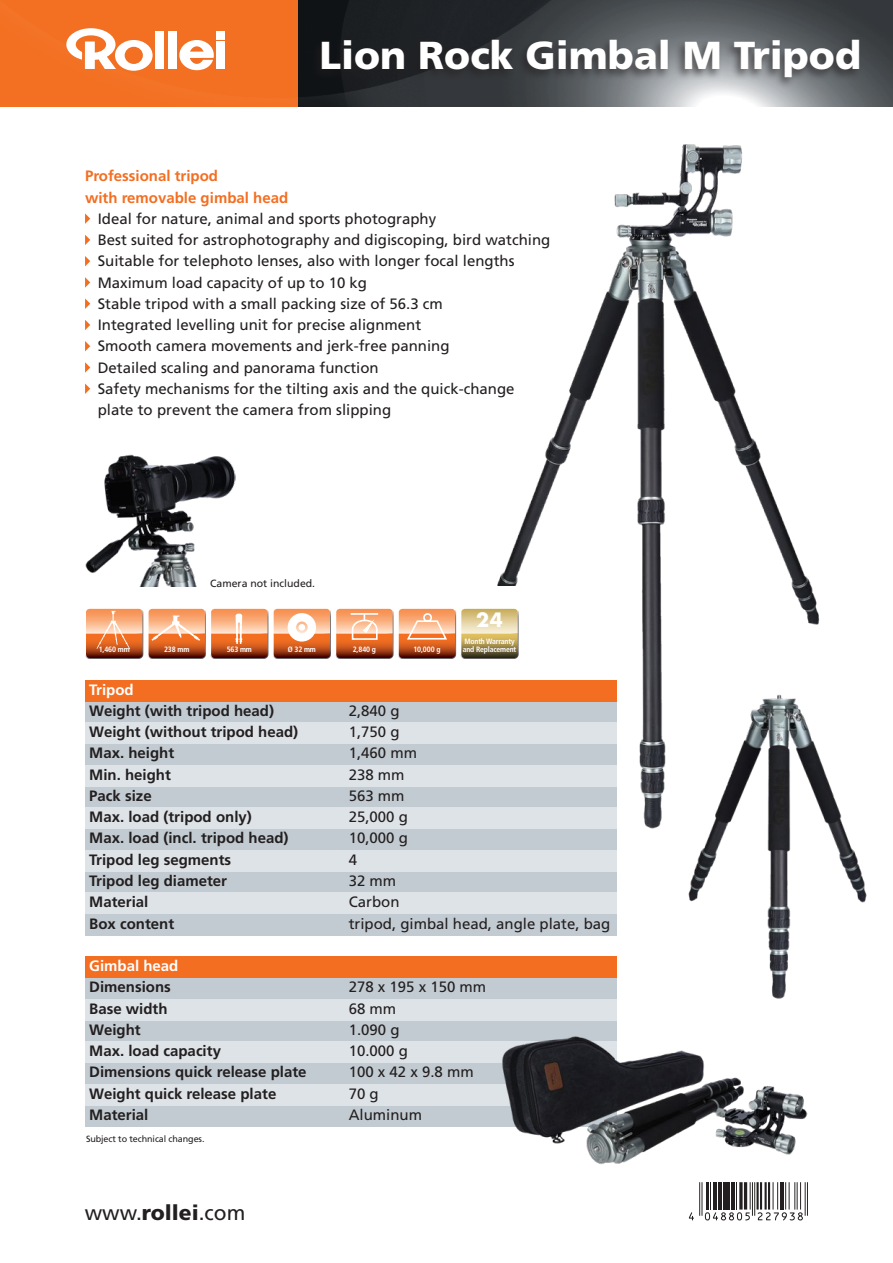
<style>
.page{position:relative;width:893px;height:1263px;background:#fff}
.page>*{position:absolute;margin:0;border:0;box-sizing:border-box;transform-origin:0 0}
.t1{font:900 39px "Frutiger LT";color:#fff}
.t2{font:21px "Frutiger LT";color:#231f20}
.t3{font:700 19.2px "Futura";color:#fff}
.t4{font:15px/21.3px "Frutiger LT";color:#231f20}
.t5{font:700 15px "Frutiger LT";color:#231f20}
.t6{font:700 15px "Frutiger LT";color:#f36e21}
.t7{font:700 15px "Frutiger LT";color:#fff}
.t8{font:10.5px "Frutiger LT";color:#231f20}
.t9{font:9px "Frutiger LT";letter-spacing:-.01em;color:#231f20}
.t10{font:700 condensed 7.65px "Frutiger LT";letter-spacing:-.02em;color:#fff}
.s1{font-weight:900}
</style>
<div class="page">
<img style="left:298px;top:0;width:595px;height:106px">
<div style="left:0;top:0;width:298px;height:106px;background:#f36f21"></div>
<svg style="left:179px;top:40px;width:35px;height:30px"></svg>
<div style="left:155px;top:32px;width:9px;height:37px;background:#fff"></div>
<div style="left:168px;top:32px;width:8px;height:37px;background:#fff"></div>
<div style="left:216px;top:32px;width:9px;height:8px;background:#fff"></div>
<div style="left:216px;top:41px;width:9px;height:28px;background:#fff"></div>
<svg style="left:66px;top:28px;width:87px;height:43px"></svg>
<div style="left:311px;top:37px;width:550px;height:52px;background:#231f20;opacity:.6"></div>
<hr style="left:701px;top:1182px;width:1px;height:34px;background:#231f20">
<hr style="left:699px;top:1182px;width:1px;height:34px;background:#231f20">
<hr style="left:754px;top:1182px;width:1px;height:34px;background:#231f20">
<hr style="left:752px;top:1182px;width:1px;height:34px;background:#231f20">
<hr style="left:756px;top:1182px;width:3px;height:27px;background:#231f20">
<hr style="left:807px;top:1182px;width:1px;height:34px;background:#231f20">
<hr style="left:805px;top:1182px;width:1px;height:34px;background:#231f20">
<svg style="left:689px;top:1212px;width:5px;height:8px"></svg>
<svg style="left:705px;top:1182px;width:46px;height:38px"></svg>
<svg style="left:758px;top:1182px;width:45px;height:38px"></svg>
<img style="left:85px;top:455px;width:151px;height:132px">
<svg style="left:85px;top:213px;width:5px;height:11px"></svg>
<svg style="left:85px;top:235px;width:5px;height:10px"></svg>
<svg style="left:85px;top:256px;width:5px;height:10px"></svg>
<svg style="left:85px;top:277px;width:5px;height:11px"></svg>
<svg style="left:85px;top:298px;width:5px;height:11px"></svg>
<svg style="left:85px;top:320px;width:5px;height:10px"></svg>
<svg style="left:85px;top:341px;width:5px;height:10px"></svg>
<svg style="left:85px;top:362px;width:5px;height:11px"></svg>
<svg style="left:85px;top:383px;width:5px;height:11px"></svg>
<div style="left:85px;top:871px;width:532px;height:22px;background:#c2cbd1"></div>
<div style="left:85px;top:914px;width:532px;height:21px;background:#c2cbd1"></div>
<div style="left:85px;top:829px;width:532px;height:21px;background:#c2cbd1"></div>
<div style="left:85px;top:1105px;width:532px;height:22px;background:#c2cbd1"></div>
<div style="left:85px;top:786px;width:532px;height:22px;background:#c2cbd1"></div>
<div style="left:85px;top:1063px;width:532px;height:21px;background:#c2cbd1"></div>
<div style="left:85px;top:744px;width:532px;height:21px;background:#c2cbd1"></div>
<div style="left:85px;top:1020px;width:532px;height:22px;background:#c2cbd1"></div>
<div style="left:85px;top:701px;width:532px;height:22px;background:#c2cbd1"></div>
<div style="left:85px;top:978px;width:532px;height:21px;background:#c2cbd1"></div>
<div style="left:85px;top:893px;width:532px;height:21px;background:#dee3e7"></div>
<div style="left:85px;top:850px;width:532px;height:21px;background:#dee3e7"></div>
<div style="left:85px;top:808px;width:532px;height:21px;background:#dee3e7"></div>
<div style="left:85px;top:1084px;width:532px;height:21px;background:#dee3e7"></div>
<div style="left:85px;top:765px;width:532px;height:21px;background:#dee3e7"></div>
<div style="left:85px;top:1042px;width:532px;height:21px;background:#dee3e7"></div>
<div style="left:85px;top:723px;width:532px;height:21px;background:#dee3e7"></div>
<div style="left:85px;top:999px;width:532px;height:21px;background:#dee3e7"></div>
<div style="left:85px;top:680px;width:532px;height:21px;background:#f36e21"></div>
<div style="left:85px;top:956px;width:532px;height:22px;background:#f36e21"></div>
<img style="left:488px;top:144px;width:332px;height:685px">
<img style="left:502px;top:1036px;width:306px;height:129px">
<img style="left:687px;top:694px;width:180px;height:305px">
<div style="left:476px;top:587px;width:51px;height:51px;background:#fff"></div>
<div style="left:458px;top:608px;width:61px;height:52px;background:#231f20;opacity:.75"></div>
<svg style="left:461px;top:609px;width:57px;height:49px;background:#bcaa73"></svg>
<div style="left:395px;top:608px;width:62px;height:52px;background:#231f20;opacity:.75"></div>
<svg style="left:399px;top:609px;width:56px;height:49px;background:#dc895c"></svg>
<div style="left:333px;top:608px;width:61px;height:52px;background:#231f20;opacity:.75"></div>
<svg style="left:336px;top:609px;width:57px;height:49px;background:#db895d"></svg>
<div style="left:208px;top:608px;width:61px;height:52px;background:#231f20;opacity:.75"></div>
<svg style="left:211px;top:609px;width:56px;height:49px;background:#dc8758"></svg>
<div style="left:270px;top:608px;width:62px;height:52px;background:#231f20;opacity:.75"></div>
<svg style="left:274px;top:609px;width:56px;height:49px"></svg>
<div style="left:299px;top:624px;width:6px;height:7px;background:#fff;border-radius:50%"></div>
<div style="left:83px;top:608px;width:61px;height:52px;background:#231f20;opacity:.75"></div>
<svg style="left:86px;top:609px;width:56px;height:49px;background:#dc8657"></svg>
<div style="left:145px;top:608px;width:62px;height:52px;background:#231f20;opacity:.75"></div>
<svg style="left:149px;top:609px;width:56px;height:49px;background:#dc8759"></svg>
<p class="t1" style="left:320px;top:32px;width:543px">Lion Rock Gimbal M Tripod</p>
<p class="t6" style="left:85px;top:167px;width:135px">Professional tripod</p>
<p class="t6" style="left:85px;top:189px;width:205px">with removable gimbal head</p>
<p class="t4" style="left:98px;top:208px;width:340px">Ideal for nature, animal and sports photography</p>
<p class="t4" style="left:98px;top:229px;width:454px">Best suited for astrophotography and digiscoping, bird watching</p>
<p class="t4" style="left:98px;top:251px;width:418px">Suitable for telephoto lenses, also with longer focal lengths</p>
<p class="t4" style="left:98px;top:272px;width:271px">Maximum load capacity of up to 10 kg</p>
<p class="t4" style="left:98px;top:293px;width:347px">Stable tripod with a small packing size of 56.3 cm</p>
<p class="t4" style="left:98px;top:314px;width:325px">Integrated levelling unit for precise alignment</p>
<p class="t4" style="left:98px;top:336px;width:353px">Smooth camera movements and jerk-free panning</p>
<p class="t4" style="left:98px;top:357px;width:282px">Detailed scaling and panorama function</p>
<p class="t4" style="left:98px;top:378px;width:418px">Safety mechanisms for the tilting axis and the quick-change plate to prevent the camera from slipping</p>
<p class="t8" style="left:210px;top:577px;width:107px">Camera not included.</p>
<p class="t3" style="left:476px;top:606px;width:28px">24</p>
<p class="t10" style="left:464px;top:637px;width:52px">Month Warranty</p>
<p class="t10" style="left:99px;top:645px;width:32px">1,460 mm</p>
<p class="t10" style="left:164px;top:645px;width:27px">238 mm</p>
<p class="t10" style="left:227px;top:645px;width:27px">563 mm</p>
<p class="t10" style="left:288px;top:645px;width:30px">Ø 32 mm</p>
<p class="t10" style="left:353px;top:645px;width:25px">2,840 g</p>
<p class="t10" style="left:413px;top:645px;width:29px">10,000 g</p>
<p class="t10" style="left:463px;top:645px;width:55px">and Replacement</p>
<p class="t7" style="left:89px;top:681px;width:46px">Tripod</p>
<p class="t5" style="left:89px;top:702px;width:186px">Weight (with tripod head)</p>
<p class="t5" style="left:89px;top:723px;width:210px">Weight (without tripod head)</p>
<p class="t5" style="left:89px;top:744px;width:87px">Max. height</p>
<p class="t5" style="left:89px;top:766px;width:83px">Min. height</p>
<p class="t5" style="left:89px;top:787px;width:64px">Pack size</p>
<p class="t5" style="left:89px;top:808px;width:164px">Max. load (tripod only)</p>
<p class="t5" style="left:89px;top:829px;width:201px">Max. load (incl. tripod head)</p>
<p class="t5" style="left:89px;top:851px;width:143px">Tripod leg segments</p>
<p class="t5" style="left:89px;top:872px;width:139px">Tripod leg diameter</p>
<p class="t5" style="left:89px;top:893px;width:61px">Material</p>
<p class="t5" style="left:89px;top:914px;width:87px">Box content</p>
<p class="t7" style="left:89px;top:957px;width:91px">Gimbal head</p>
<p class="t5" style="left:89px;top:978px;width:83px">Dimensions</p>
<p class="t5" style="left:89px;top:999px;width:80px">Base width</p>
<p class="t5" style="left:89px;top:1021px;width:53px">Weight</p>
<p class="t5" style="left:89px;top:1042px;width:133px">Max. load capacity</p>
<p class="t5" style="left:89px;top:1063px;width:219px">Dimensions quick release plate</p>
<p class="t5" style="left:89px;top:1084px;width:189px">Weight quick release plate</p>
<p class="t5" style="left:89px;top:1106px;width:61px">Material</p>
<p class="t9" style="left:86px;top:1133px;width:120px">Subject to technical changes.</p>
<h2 class="t2" style="left:85px;top:1201px;width:162px">www.<span class="s1">rollei</span>.com</h2>
<p class="t4" style="left:349px;top:700px;width:52px">2,840 g</p>
<p class="t4" style="left:349px;top:721px;width:52px">1,750 g</p>
<p class="t4" style="left:349px;top:743px;width:70px">1,460 mm</p>
<p class="t4" style="left:349px;top:764px;width:57px">238 mm</p>
<p class="t4" style="left:349px;top:785px;width:57px">563 mm</p>
<p class="t4" style="left:349px;top:806px;width:61px">25,000 g</p>
<p class="t4" style="left:349px;top:828px;width:61px">10,000 g</p>
<p class="t4" style="left:349px;top:849px;width:10px">4</p>
<p class="t4" style="left:349px;top:870px;width:49px">32 mm</p>
<p class="t4" style="left:349px;top:891px;width:52px">Carbon</p>
<p class="t4" style="left:349px;top:913px;width:263px">tripod, gimbal head, angle plate, bag</p>
<p class="t4" style="left:349px;top:976px;width:139px">278 x 195 x 150 mm</p>
<p class="t4" style="left:349px;top:998px;width:49px">68 mm</p>
<p class="t4" style="left:349px;top:1019px;width:52px">1.090 g</p>
<p class="t4" style="left:349px;top:1040px;width:61px">10.000 g</p>
<p class="t4" style="left:349px;top:1061px;width:127px">100 x 42 x 9.8 mm</p>
<p class="t4" style="left:349px;top:1083px;width:32px">70 g</p>
<p class="t4" style="left:349px;top:1104px;width:75px">Aluminum</p>
</div>
